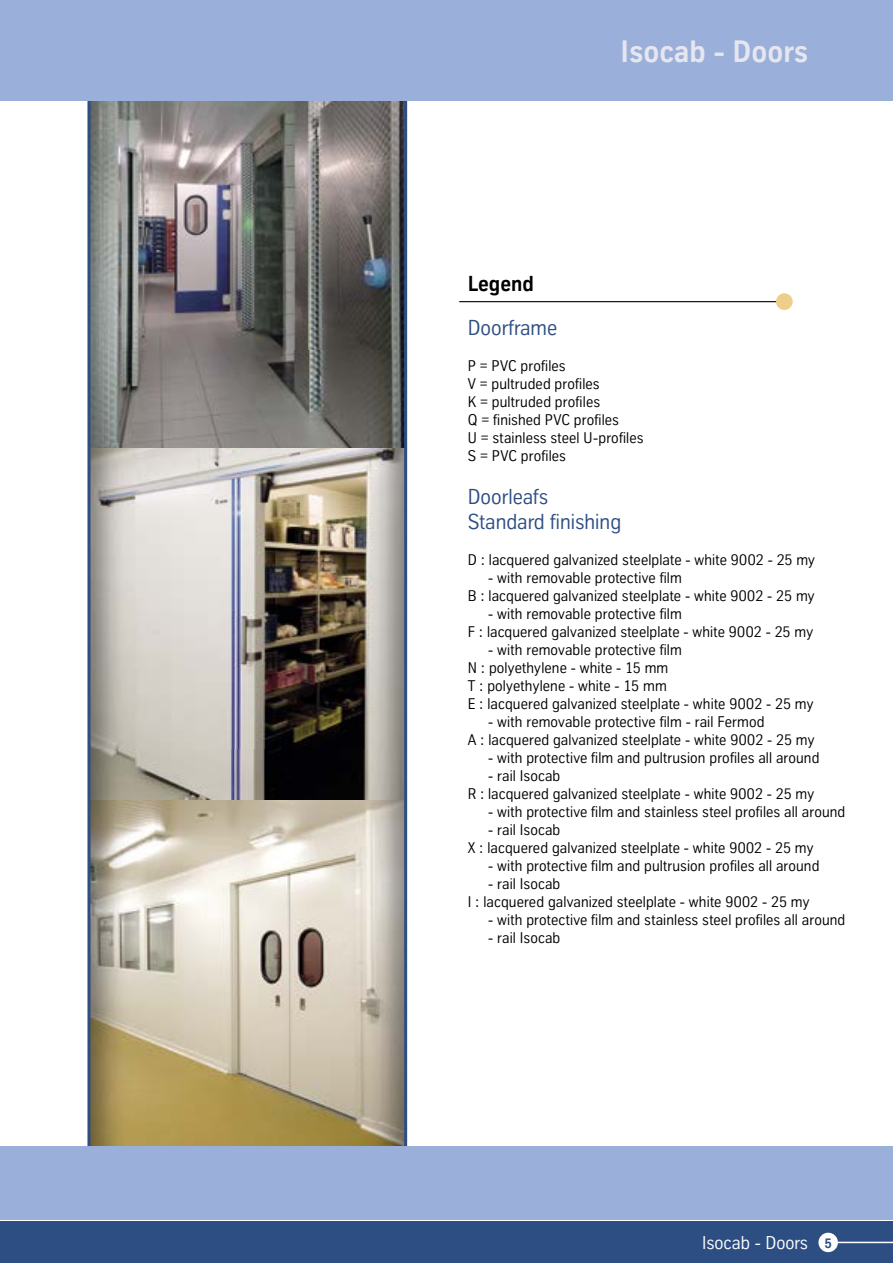
<style>
.page{position:relative;width:893px;height:1263px;background:#fff}
.page>*{position:absolute;margin:0;border:0;box-sizing:border-box;transform-origin:0 0}
.t1{font:700 30px "TK Type";color:#e5e6ef}
.t2{font:21px/25.2px "TK Type";color:#2d4e83}
.t3{font:700 21px "TK Type";color:#000}
.t4{font:18px "TK Type";color:#fff}
.t5{font:15px/18px "TK Type";letter-spacing:.01em;color:#000}
.t6{font:700 13.5px "TK Type";color:#2d4e83}
</style>
<div class="page">
<img style="left:90px;top:100px;width:314px;height:1047px">
<hr style="left:404px;top:85px;width:3px;height:1086px;background:#2d4e83">
<hr style="left:87px;top:88px;width:3px;height:1086px;background:#2d4e83">
<svg style="left:0;top:1219px;width:893px;height:3px"></svg>
<div style="left:0;top:1222px;width:893px;height:41px;background:#2d4e83"></div>
<div style="left:0;top:1147px;width:893px;height:72px;background:#9aafd9"></div>
<div style="left:0;top:0;width:893px;height:100px;background:#9aafd9"></div>
<hr style="left:837px;top:1242px;width:56px;height:1px;background:#fff">
<div style="left:818px;top:1233px;width:20px;height:19px;background:#fff;border-radius:50%"></div>
<hr style="left:459px;top:301px;width:330px;height:1px;background:#000">
<div style="left:776px;top:293px;width:17px;height:17px;background:#eece8b;border-radius:50%"></div>
<h1 class="t1" style="left:620px;top:35px;width:189px">Isocab - Doors</h1>
<h2 class="t3" style="left:468px;top:273px;width:68px">Legend</h2>
<h2 class="t2" style="left:468px;top:315px;width:91px">Doorframe</h2>
<p class="t5" style="left:468px;top:357px;width:177px">P = PVC profiles<br>V = pultruded profiles<br>K = pultruded profiles<br>Q = finished PVC profiles<br>U = stainless steel U-profiles<br>S = PVC profiles</p>
<h2 class="t2" style="left:468px;top:484px;width:155px">Doorleafs<br>Standard finishing</h2>
<p class="t5" style="left:468px;top:551px;width:349px">D : lacquered galvanized steelplate - white 9002 - 25 my</p>
<p class="t5" style="left:468px;top:569px;width:348px;text-indent:20px">- with removable protective film<br>B : lacquered galvanized steelplate - white 9002 - 25 my</p>
<p class="t5" style="left:468px;top:605px;width:347px;text-indent:20px">- with removable protective film<br>F : lacquered galvanized steelplate - white 9002 - 25 my</p>
<p class="t5" style="left:468px;top:641px;width:347px;text-indent:20px">- with removable protective film<br>N : polyethylene - white - 15 mm<br>T : polyethylene - white - 15 mm<br>E : lacquered galvanized steelplate - white 9002 - 25 my</p>
<p class="t5" style="left:468px;top:713px;width:348px;text-indent:20px">- with removable protective film - rail Fermod<br>A : lacquered galvanized steelplate - white 9002 - 25 my</p>
<p class="t5" style="left:488px;top:749px;width:333px">- with protective film and pultrusion profiles all around</p>
<p class="t5" style="left:468px;top:767px;width:348px;text-indent:20px">- rail Isocab<br>R : lacquered galvanized steelplate - white 9002 - 25 my</p>
<p class="t5" style="left:488px;top:803px;width:359px">- with protective film and stainless steel profiles all around</p>
<p class="t5" style="left:468px;top:821px;width:347px;text-indent:20px">- rail Isocab<br>X : lacquered galvanized steelplate - white 9002 - 25 my</p>
<p class="t5" style="left:488px;top:857px;width:333px">- with protective film and pultrusion profiles all around</p>
<p class="t5" style="left:468px;top:875px;width:343px;text-indent:20px">- rail Isocab<br>I : lacquered galvanized steelplate - white 9002 - 25 my</p>
<p class="t5" style="left:488px;top:911px;width:359px">- with protective film and stainless steel profiles all around</p>
<p class="t5" style="left:488px;top:929px;width:74px">- rail Isocab</p>
<p class="t4" style="left:702px;top:1233px;width:107px">Isocab - Doors</p>
<p class="t6" style="left:824px;top:1236px;width:9px">5</p>
</div>
